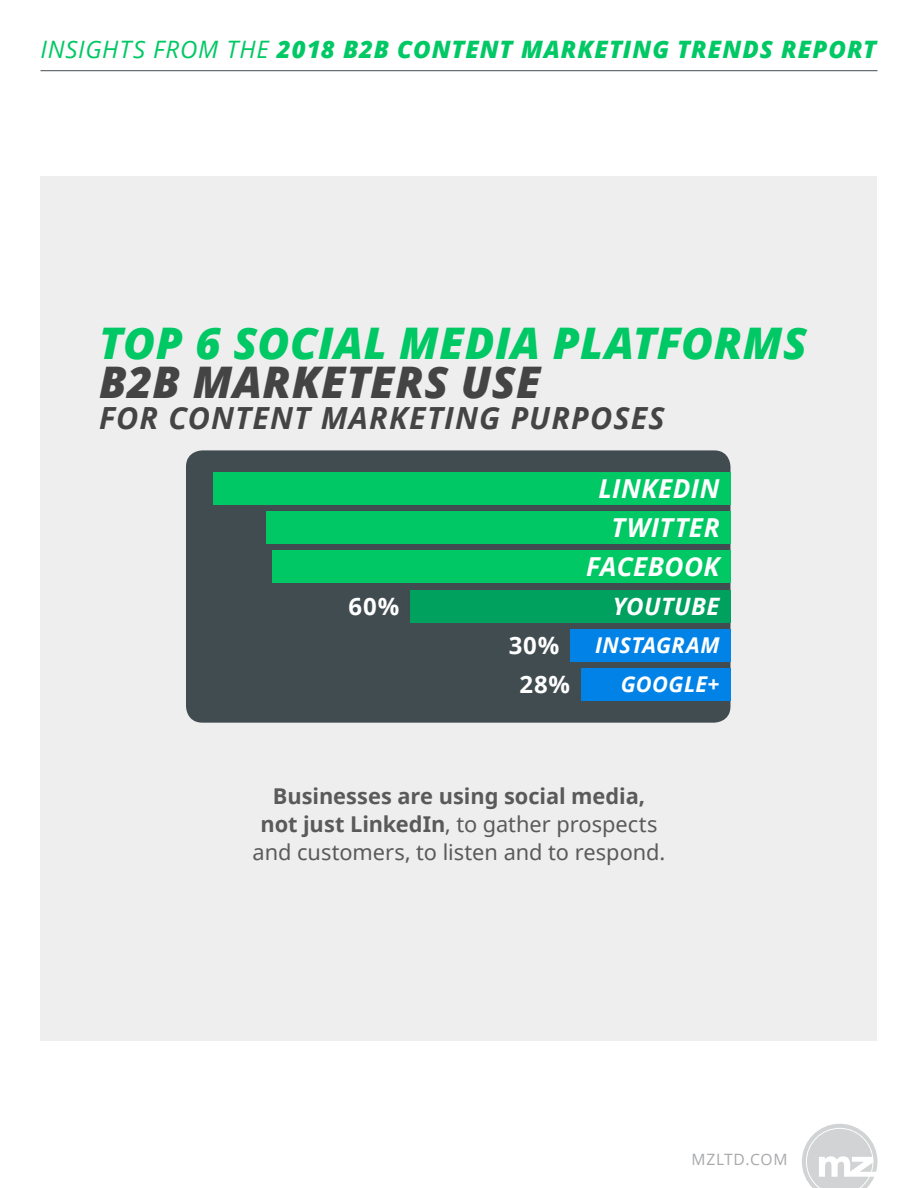
<style>
.page{position:relative;width:918px;height:1188px;background:#fff}
.page>*{position:absolute;margin:0;border:0;box-sizing:border-box;transform-origin:0 0}
.t1{font:italic 800 43.5px/39.2px "Open Sans";letter-spacing:.01em;color:#00c864}
.t2{font:italic 700 30.45px "Open Sans";letter-spacing:.035em;color:#444}
.t3{font:italic 700 26.1px "Open Sans";letter-spacing:.02em;color:#fff}
.t4{font:italic 800 24px "Open Sans";letter-spacing:.04em;color:#00c864}
.t5{font:700 24px "Open Sans";color:#fff}
.t6{font:italic 700 24px "Open Sans";letter-spacing:.015em;color:#fff}
.t7{font:21.75px/28.3px "Noto Sans";color:#5a5a5a;text-align:center}
.t8{font:italic 700 21.75px "Open Sans";letter-spacing:.02em;color:#fff}
.t9{font:15.6px "Open Sans";letter-spacing:.05em;color:#a7a9ac}
.s1{font-weight:400}
.s2{color:#444}
.s3{font-weight:700}
</style>
<div class="page">
<div style="left:40px;top:177px;width:838px;height:864px;background:#eee"></div>
<svg style="left:802px;top:1124px;width:76px;height:64px"></svg>
<div style="left:186px;top:450px;width:544px;height:273px;background:#414c50;border-radius:16px"></div>
<div style="left:213px;top:472px;width:517px;height:33px;background:#00c864"></div>
<div style="left:266px;top:511px;width:464px;height:33px;background:#00c864"></div>
<div style="left:272px;top:551px;width:458px;height:32px;background:#00c864"></div>
<div style="left:410px;top:590px;width:320px;height:32px;background:#00a05f"></div>
<div style="left:570px;top:629px;width:160px;height:33px;background:#0082e6"></div>
<div style="left:581px;top:668px;width:149px;height:33px;background:#0082e6"></div>
<hr style="left:40px;top:70px;width:838px;height:1px;background:#414c50">
<p class="t4" style="left:40px;top:31px;width:837px"><span class="s1">INSIGHTS FROM THE</span> 2018 B2B CONTENT MARKETING TRENDS REPORT</p>
<p class="t1" style="left:99px;top:322px;width:710px">TOP 6 SOCIAL MEDIA PLATFORMS<br><span class="s2">B2B MARKETERS USE</span></p>
<p class="t2" style="left:99px;top:396px;width:567px">FOR CONTENT MARKETING PURPOSES</p>
<p class="t5" style="left:349px;top:589px;width:52px">60%</p>
<p class="t5" style="left:509px;top:628px;width:52px">30%</p>
<p class="t5" style="left:519px;top:667px;width:52px">28%</p>
<p class="t3" style="left:598px;top:470px;width:123px">LINKEDIN</p>
<p class="t3" style="left:612px;top:509px;width:110px">TWITTER</p>
<p class="t3" style="left:586px;top:548px;width:135px">FACEBOOK</p>
<p class="t6" style="left:613px;top:589px;width:108px">YOUTUBE</p>
<p class="t8" style="left:595px;top:630px;width:126px">INSTAGRAM</p>
<p class="t8" style="left:621px;top:669px;width:100px">GOOGLE+</p>
<p class="t7" style="left:253px;top:782px;width:414px"><span class="s3">Businesses are using social media, not just LinkedIn</span>, to gather prospects and customers, to listen and to respond.</p>
<p class="t9" style="left:691px;top:1149px;width:98px">MZLTD.COM</p>
</div>
